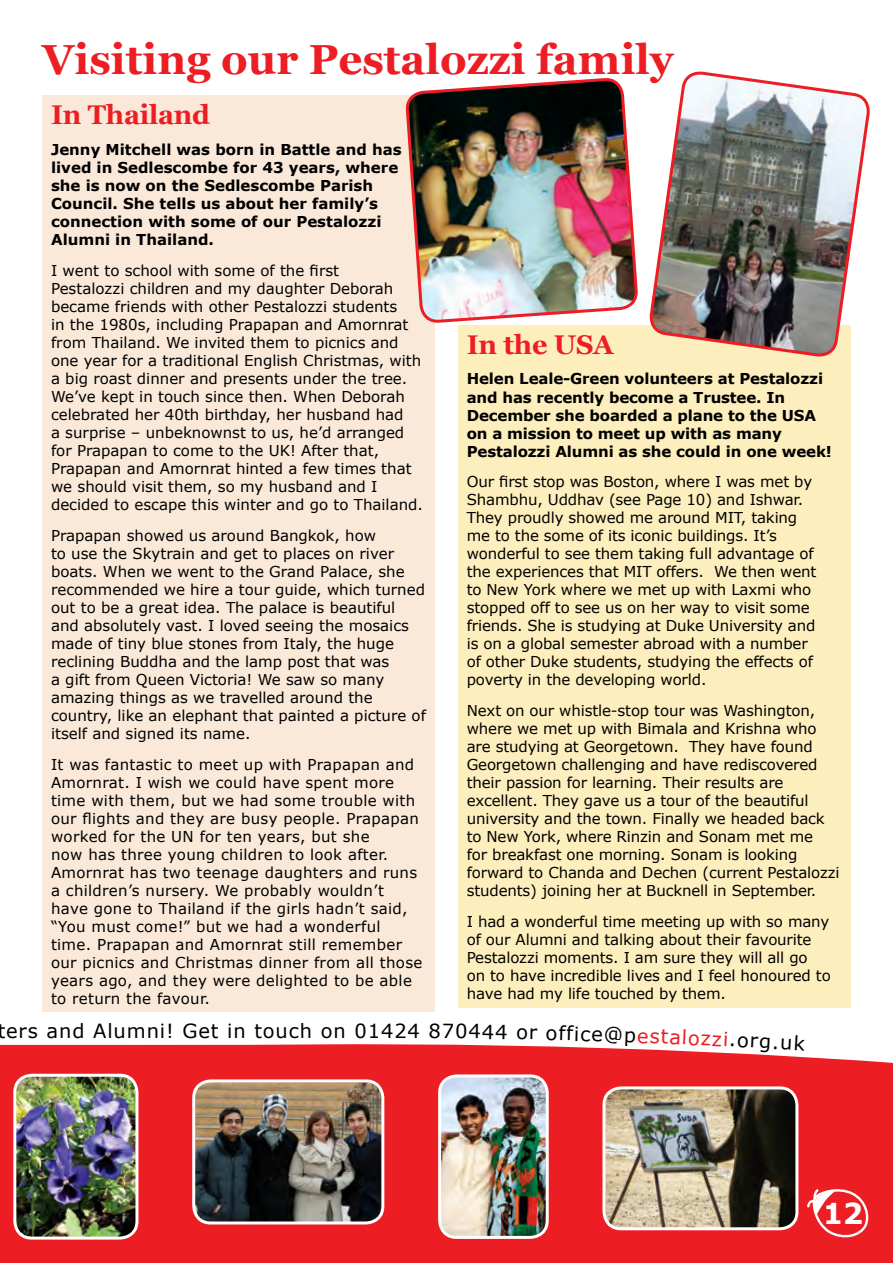
<style>
.page{position:relative;width:893px;height:1263px;background:#fff}
.page>*{position:absolute;margin:0;border:0;box-sizing:border-box;transform-origin:0 0}
.t1{font:700 42px "Georgia";color:#ed1d24}
.t2{font:700 28.8px "Verdana";color:#fff}
.t3{font:700 27px "Georgia";letter-spacing:-.01em;color:#ed1d24}
.t4{font:19.5px "Verdana";letter-spacing:.045em;color:#000}
.t5{font:15px/18px "Verdana";color:#000}
.t6{font:15px/18px "Verdana";letter-spacing:.02em;color:#000}
.t7{font:700 15px/18px "Verdana";color:#000}
.s1{color:#ed1d24}
</style>
<div class="page">
<div style="left:0;top:1044px;width:893px;height:219px;background:#ed1d24"></div>
<svg style="left:806px;top:1186px;width:64px;height:54px;background:#ef4247"></svg>
<div style="left:43px;top:96px;width:392px;height:916px;background:#fae9d9"></div>
<div style="left:458px;top:325px;width:392px;height:682px;background:#fdeebd"></div>
<img style="left:649px;top:71px;width:221px;height:287px">
<img style="left:406px;top:78px;width:231px;height:245px">
<img style="left:194px;top:1081px;width:189px;height:142px">
<div style="left:192px;top:1079px;width:192px;height:145px;border:3px solid #fff;border-radius:17px"></div>
<img style="left:604px;top:1088px;width:193px;height:141px">
<div style="left:602px;top:1086px;width:196px;height:144px;border:3px solid #fff;border-radius:17px"></div>
<img style="left:440px;top:1076px;width:107px;height:161px">
<div style="left:438px;top:1074px;width:111px;height:165px;border:3px solid #fff;border-radius:17px"></div>
<img style="left:15px;top:1075px;width:122px;height:163px">
<div style="left:13px;top:1074px;width:125px;height:165px;border:3px solid #fff;border-radius:17px"></div>
<h1 class="t1" style="left:43px;top:28px;width:633px">Visiting our Pestalozzi family</h1>
<h3 class="t3" style="left:51px;top:95px;width:161px">In Thailand</h3>
<p class="t7" style="left:51px;top:141px;width:352px">Jenny Mitchell was born in Battle and has lived in Sedlescombe for 43 years, where she is now on the Sedlescombe Parish Council. She tells us about her family’s connection with some of our Pestalozzi Alumni in Thailand.</p>
<p class="t5" style="left:51px;top:262px;width:374px">I went to school with some of the first<br>Pestalozzi children and my daughter Deborah became friends with other Pestalozzi students<br>in the 1980s, including Prapapan and Amornrat from Thailand. We invited them to picnics and one year for a traditional English Christmas, with a big roast dinner and presents under the tree.<br>We’ve kept in touch since then. When Deborah celebrated her 40th birthday, her husband had<br>a surprise – unbeknownst to us, he’d arranged for Prapapan to come to the UK! After that, Prapapan and Amornrat hinted a few times that we should visit them, so my husband and I decided to escape this winter and go to Thailand.</p>
<p class="t5" style="left:51px;top:527px;width:376px">Prapapan showed us around Bangkok, how<br>to use the Skytrain and get to places on river boats. When we went to the Grand Palace, she recommended we hire a tour guide, which turned out to be a great idea. The palace is beautiful and absolutely vast. I loved seeing the mosaics made of tiny blue stones from Italy, the huge reclining Buddha and the lamp post that was<br>a gift from Queen Victoria! We saw so many amazing things as we travelled around the country, like an elephant that painted a picture of itself and signed its name.</p>
<p class="t6" style="left:51px;top:755px;width:373px">It was fantastic to meet up with Prapapan and Amornrat. I wish we could have spent more time with them, but we had some trouble with our flights and they are busy people. Prapapan worked for the UN for ten years, but she<br>now has three young children to look after.<br>Amornrat has two teenage daughters and runs a children’s nursery. We probably wouldn’t have gone to Thailand if the girls hadn’t said, “You must come!” but we had a wonderful time. Prapapan and Amornrat still remember our picnics and Christmas dinner from all those years ago, and they were delighted to be able to return the favour.</p>
<h3 class="t3" style="left:467px;top:324px;width:148px">In the USA</h3>
<p class="t7" style="left:467px;top:370px;width:367px">Helen Leale-Green volunteers at Pestalozzi and has recently become a Trustee. In December she boarded a plane to the USA on a mission to meet up with as many Pestalozzi Alumni as she could in one week!</p>
<p class="t5" style="left:467px;top:473px;width:351px">Our first stop was Boston, where I was met by Shambhu, Uddhav (see Page 10) and Ishwar.<br>They proudly showed me around MIT, taking me to the some of its iconic buildings. It’s wonderful to see them taking full advantage of the experiences that MIT offers. We then went to New York where we met up with Laxmi who stopped off to see us on her way to visit some friends. She is studying at Duke University and is on a global semester abroad with a number of other Duke students, studying the effects of poverty in the developing world.</p>
<p class="t5" style="left:467px;top:702px;width:374px">Next on our whistle-stop tour was Washington, where we met up with Bimala and Krishna who are studying at Georgetown. They have found Georgetown challenging and have rediscovered their passion for learning. Their results are excellent. They gave us a tour of the beautiful university and the town. Finally we headed back to New York, where Rinzin and Sonam met me<br>for breakfast one morning. Sonam is looking forward to Chanda and Dechen (current Pestalozzi students) joining her at Bucknell in September.</p>
<p class="t5" style="left:467px;top:912px;width:365px">I had a wonderful time meeting up with so many of our Alumni and talking about their favourite Pestalozzi moments. I am sure they will all go<br>on to have incredible lives and I feel honoured to have had my life touched by them.</p>
<h3 class="t4" style="left:-2px;top:1019px;width:424px">ters and Alumni! Get in touch on 01424</h3>
<h3 class="t4" style="left:429px;top:1018px;width:138px;rotate:1deg">870444 or of</h3>
<h3 class="t4" style="left:567px;top:1021px;width:135px;rotate:2deg">fice@p<span class="s1">estalo</span></h3>
<h3 class="t4" style="left:702px;top:1025px;width:106px;rotate:3deg"><span class="s1">zzi</span>.org.uk</h3>
<h2 class="t2" style="left:823px;top:1194px;width:42px">12</h2>
</div>
